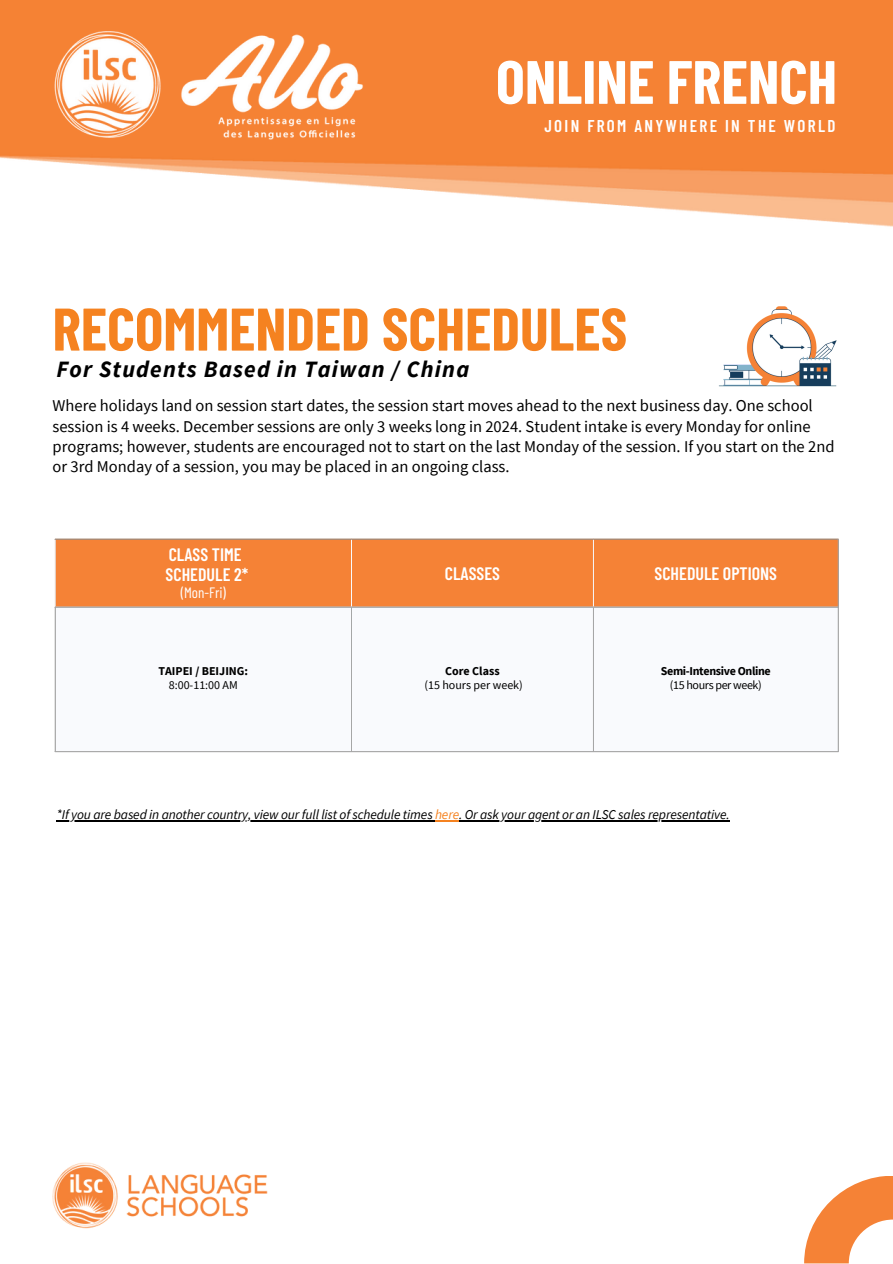
<style>
.page{position:relative;width:893px;height:1264px;background:#fff}
.page>*{position:absolute;margin:0;border:0;box-sizing:border-box;transform-origin:0 0}
.t1{font:700 61.05px "Barlow Condensed";color:#fff}
.t2{font:700 60px "Barlow Condensed";color:#f58220}
.t3{font:italic 700 23.4px "Source Sans Pro";letter-spacing:.05em;color:#000}
.t4{font:600 18px "Barlow Condensed";color:#fff}
.t5{font:600 17.1px "Barlow Condensed";letter-spacing:.135em;color:#fff}
.t6{font:16.5px/20.2px "Source Sans Pro";color:#000}
.t7{font:15px "Barlow Condensed";color:#fff}
.t8{font:italic 13.5px "Source Sans Pro";letter-spacing:-.01em;color:#000}
.t9{font:12px "Source Sans Pro";color:#000}
.t10{font:700 12px "Source Sans Pro";color:#000}
.t11{font:700 12px "Source Sans Pro";letter-spacing:-.03em;color:#000}
.t12{font:12px "Source Sans Pro";letter-spacing:-.03em;color:#000}
.s1{color:#f58220}
</style>
<div class="page">
<img style="left:0;top:0;width:892px;height:227px">
<div style="left:56px;top:540px;width:781px;height:66px;background:#f58236"></div>
<svg style="left:56px;top:607px;width:781px;height:1px"></svg>
<hr style="left:55px;top:539px;width:1px;height:67px;background:#f9fafd">
<hr style="left:351px;top:539px;width:1px;height:67px;background:#f9fafd">
<hr style="left:593px;top:539px;width:1px;height:67px;background:#f9fafd">
<hr style="left:55px;top:607px;width:1px;height:144px;background:#a6a6a6">
<hr style="left:351px;top:607px;width:1px;height:144px;background:#a6a6a6">
<hr style="left:593px;top:607px;width:1px;height:144px;background:#a6a6a6">
<hr style="left:837px;top:539px;width:1px;height:212px;background:#a6a6a6">
<hr style="left:55px;top:539px;width:783px;height:1px;background:#a6a6a6">
<hr style="left:55px;top:606px;width:783px;height:1px;background:#a6a6a6">
<hr style="left:55px;top:751px;width:783px;height:1px;background:#a6a6a6">
<img style="left:53px;top:1162px;width:214px;height:66px">
<svg style="left:804px;top:1176px;width:88px;height:87px"></svg>
<img style="left:719px;top:306px;width:118px;height:81px">
<img style="left:51px;top:31px;width:320px;height:108px">
<hr style="left:56px;top:820px;width:379px;height:1px;background:#000">
<svg style="left:435px;top:820px;width:24px;height:1px"></svg>
<hr style="left:459px;top:820px;width:270px;height:1px;background:#000">
<p class="t1" style="left:496px;top:43px;width:342px">ONLINE FRENCH</p>
<p class="t5" style="left:544px;top:115px;width:292px">JOIN FROM ANYWHERE IN THE WORLD</p>
<p class="t2" style="left:53px;top:290px;width:576px">RECOMMENDED SCHEDULES</p>
<p class="t3" style="left:56px;top:354px;width:414px">For Students Based in Taiwan / China</p>
<p class="t6" style="left:53px;top:395px;width:783px">Where holidays land on session start dates, the session start moves ahead to the next business day. One school session is 4 weeks. December sessions are only 3 weeks long in 2024. Student intake is every Monday for online programs; however, students are encouraged not to start on the last Monday of the session. If you start on the 2nd or 3rd Monday of a session, you may be placed in an ongoing class.</p>
<p class="t4" style="left:169px;top:543px;width:74px">CLASS TIME</p>
<p class="t4" style="left:166px;top:563px;width:84px">SCHEDULE 2*</p>
<p class="t7" style="left:181px;top:583px;width:47px">(Mon-Fri)</p>
<p class="t10" style="left:158px;top:663px;width:91px">TAIPEI / BEIJING:</p>
<p class="t9" style="left:169px;top:677px;width:71px">8:00-11:00 AM</p>
<p class="t4" style="left:445px;top:562px;width:57px">CLASSES</p>
<p class="t4" style="left:654px;top:562px;width:124px">SCHEDULE OPTIONS</p>
<p class="t10" style="left:445px;top:663px;width:56px">Core Class</p>
<p class="t9" style="left:424px;top:677px;width:100px">(15 hours per week)</p>
<p class="t11" style="left:660px;top:663px;width:111px">Semi-Intensive Online</p>
<p class="t12" style="left:669px;top:677px;width:93px">(15 hours per week)</p>
<p class="t8" style="left:56px;top:805px;width:674px">*If you are based in another country, view our full list of schedule times <span class="s1">here</span>. Or ask your agent or an ILSC sales representative.</p>
</div>
